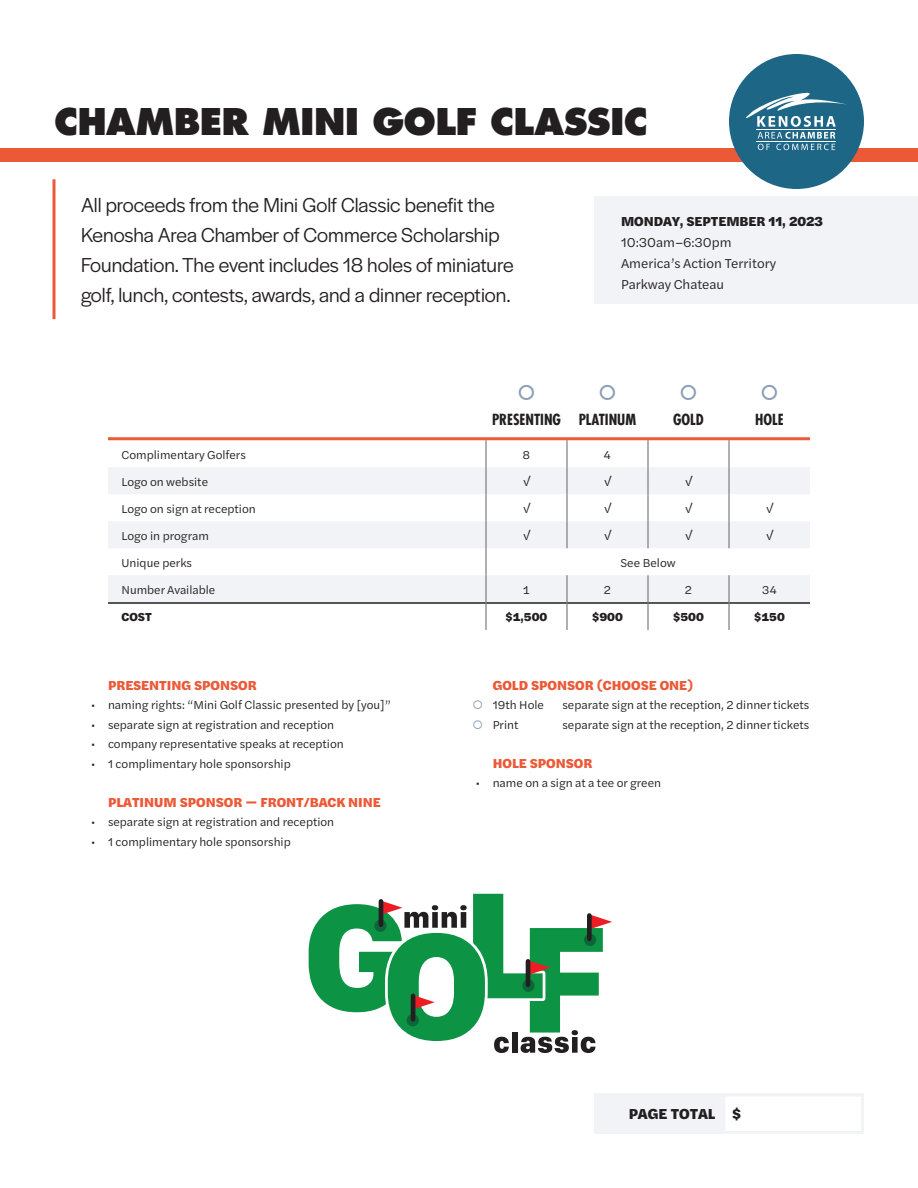
<style>
.page{position:relative;width:918px;height:1188px;background:#fff}
.page>*{position:absolute;margin:0;border:0;box-sizing:border-box;transform-origin:0 0}
.t1{font:800 36px "Futura Std";letter-spacing:-.015em;color:#231f20}
.t2{font:21px/30px "Halyard Display";color:#231f20}
.t3{font:700 condensed 15px "Futura Std";color:#231f20}
.t4{font:900 15px "Halyard Text";color:#231f20}
.t5{font:900 13.5px "Halyard Text";color:#ec5936}
.t6{font:13.5px/21px "Halyard Text";color:#231f20}
.t7{font:900 13.5px "Halyard Text";color:#231f20}
.t8{font:12px "Halyard Text";color:#231f20}
.t9{font:900 12px "Halyard Text";color:#231f20}
</style>
<div class="page">
<svg style="left:52px;top:179px;width:4px;height:140px"></svg>
<div style="left:0;top:148px;width:918px;height:14px;background:#ec5936"></div>
<div style="left:729px;top:54px;width:135px;height:135px;background:#1e6685;border-radius:50%"></div>
<div style="left:594px;top:196px;width:324px;height:108px;background:#f1f3f6"></div>
<svg style="left:108px;top:467px;width:702px;height:135px;fill:#f1f3f6"></svg>
<hr style="left:108px;top:602px;width:378px;height:2px;background:#231f20">
<hr style="left:486px;top:602px;width:81px;height:2px;background:#231f20">
<hr style="left:567px;top:602px;width:81px;height:2px;background:#231f20">
<hr style="left:648px;top:602px;width:81px;height:2px;background:#231f20">
<hr style="left:729px;top:602px;width:81px;height:2px;background:#231f20">
<hr style="left:108px;top:437px;width:378px;height:3px;background:#ec5936">
<hr style="left:486px;top:437px;width:81px;height:3px;background:#ec5936">
<hr style="left:567px;top:437px;width:81px;height:3px;background:#ec5936">
<hr style="left:648px;top:437px;width:81px;height:3px;background:#ec5936">
<hr style="left:729px;top:437px;width:81px;height:3px;background:#ec5936">
<svg style="left:567px;top:440px;width:1px;height:108px"></svg>
<svg style="left:648px;top:440px;width:1px;height:108px"></svg>
<svg style="left:486px;top:440px;width:1px;height:190px"></svg>
<svg style="left:567px;top:575px;width:1px;height:55px"></svg>
<svg style="left:729px;top:440px;width:1px;height:108px"></svg>
<svg style="left:648px;top:575px;width:1px;height:55px"></svg>
<svg style="left:729px;top:575px;width:1px;height:55px"></svg>
<svg style="left:746px;top:93px;width:100px;height:57px"></svg>
<hr style="left:757px;top:129px;width:79px;height:1px;background:#fff">
<hr style="left:757px;top:141px;width:79px;height:1px;background:#fff">
<svg style="left:308px;top:893px;width:304px;height:160px"></svg>
<div style="left:594px;top:1094px;width:270px;height:40px;background:#f1f3f6"></div>
<div style="left:724px;top:1095px;width:138px;height:37px;background:#fff"></div>
<div style="left:722px;top:1094px;width:142px;height:40px;border:3px solid #f1f3f6"></div>
<h1 class="t1" style="left:54px;top:99px;width:595px">CHAMBER MINI GOLF CLASSIC</h1>
<h2 class="t2" style="left:81px;top:188px;width:434px">All proceeds from the Mini Golf Classic benefit the Kenosha Area Chamber of Commerce Scholarship Foundation. The event includes 18 holes of miniature golf, lunch, contests, awards, and a dinner reception.</h2>
<p class="t7" style="left:621px;top:210px;width:203px">MONDAY, SEPTEMBER 11, 2023</p>
<p class="t6" style="left:621px;top:231px;width:157px">10:30am–6:30pm<br>America’s Action Territory<br>Parkway Chateau</p>
<p class="t3" style="left:492px;top:410px;width:146px">PRESENTING PLATINUM</p>
<p class="t3" style="left:673px;top:410px;width:32px">GOLD</p>
<p class="t3" style="left:755px;top:410px;width:30px">HOLE</p>
<p class="t8" style="left:122px;top:446px;width:126px">Complimentary Golfers</p>
<p class="t8" style="left:523px;top:446px;width:9px">8</p>
<p class="t8" style="left:604px;top:446px;width:9px">4</p>
<p class="t8" style="left:122px;top:473px;width:88px">Logo on website</p>
<p class="t8" style="left:522px;top:473px;width:10px">✓</p>
<p class="t8" style="left:603px;top:473px;width:10px">✓</p>
<p class="t8" style="left:684px;top:473px;width:10px">✓</p>
<p class="t8" style="left:122px;top:500px;width:136px">Logo on sign at reception</p>
<p class="t8" style="left:522px;top:500px;width:10px">✓</p>
<p class="t8" style="left:603px;top:500px;width:10px">✓</p>
<p class="t8" style="left:684px;top:500px;width:10px">✓</p>
<p class="t8" style="left:765px;top:500px;width:10px">✓</p>
<p class="t8" style="left:122px;top:527px;width:89px">Logo in program</p>
<p class="t8" style="left:522px;top:527px;width:10px">✓</p>
<p class="t8" style="left:603px;top:527px;width:10px">✓</p>
<p class="t8" style="left:684px;top:527px;width:10px">✓</p>
<p class="t8" style="left:765px;top:527px;width:10px">✓</p>
<p class="t8" style="left:122px;top:554px;width:72px">Unique perks</p>
<p class="t8" style="left:621px;top:554px;width:57px">See Below</p>
<p class="t8" style="left:122px;top:581px;width:95px">Number Available</p>
<p class="t8" style="left:523px;top:581px;width:9px">1</p>
<p class="t8" style="left:604px;top:581px;width:9px">2</p>
<p class="t8" style="left:685px;top:581px;width:9px">2</p>
<p class="t8" style="left:762px;top:581px;width:17px">34</p>
<p class="t9" style="left:122px;top:608px;width:32px">COST</p>
<p class="t9" style="left:506px;top:608px;width:43px">$1,500</p>
<p class="t9" style="left:592px;top:608px;width:32px">$900</p>
<p class="t9" style="left:673px;top:608px;width:32px">$500</p>
<p class="t9" style="left:754px;top:608px;width:32px">$150</p>
<p class="t5" style="left:108px;top:674px;width:150px">PRESENTING SPONSOR</p>
<p class="t8" style="left:91px;top:696px;width:301px">• naming rights: “Mini Golf Classic presented by [you]”</p>
<p class="t8" style="left:91px;top:716px;width:245px">• separate sign at registration and reception</p>
<p class="t8" style="left:91px;top:735px;width:254px">• company representative speaks at reception</p>
<p class="t8" style="left:91px;top:755px;width:201px">• 1 complimentary hole sponsorship</p>
<p class="t5" style="left:108px;top:791px;width:274px">PLATINUM SPONSOR — FRONT/BACK NINE</p>
<p class="t8" style="left:91px;top:813px;width:245px">• separate sign at registration and reception</p>
<p class="t8" style="left:91px;top:833px;width:201px">• 1 complimentary hole sponsorship</p>
<p class="t5" style="left:493px;top:674px;width:202px">GOLD SPONSOR (CHOOSE ONE)</p>
<p class="t8" style="left:493px;top:696px;width:53px">19th Hole</p>
<p class="t8" style="left:562px;top:696px;width:248px">separate sign at the reception, 2 dinner tickets</p>
<p class="t8" style="left:493px;top:716px;width:27px">Print</p>
<p class="t8" style="left:562px;top:716px;width:248px">separate sign at the reception, 2 dinner tickets</p>
<p class="t5" style="left:493px;top:752px;width:101px">HOLE SPONSOR</p>
<p class="t8" style="left:476px;top:774px;width:187px">• name on a sign at a tee or green</p>
<p class="t4" style="left:629px;top:1102px;width:114px">PAGE TOTAL $</p>
</div>
